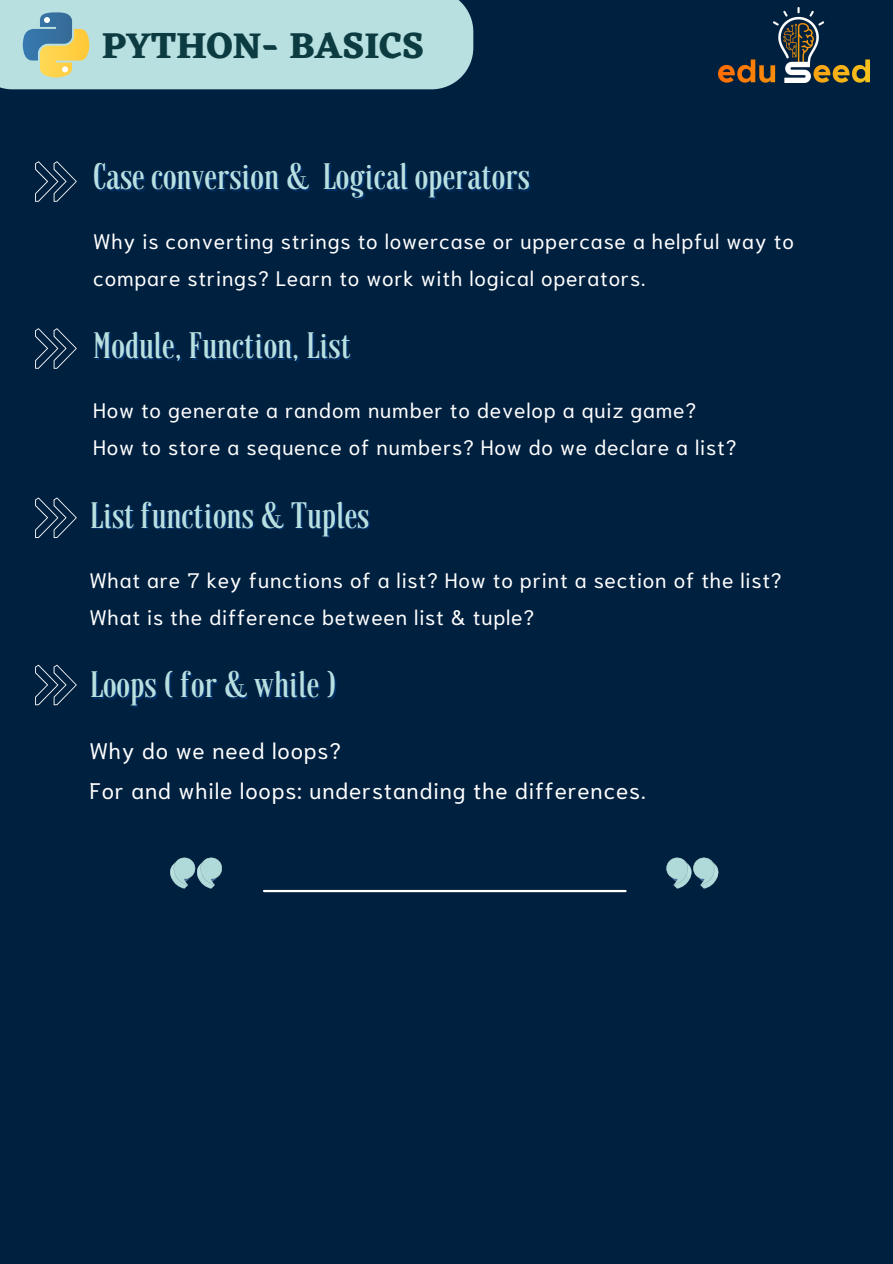
<style>
.page{position:relative;width:893px;height:1264px;background:#fff}
.page>*{position:absolute;margin:0;border:0;box-sizing:border-box;transform-origin:0 0}
.t1{font:700 37.2px "Eczar";color:#0c3c42}
.t2{font:36px "Granaina limpia";color:#b8e0e1}
.t3{font:22.5px "Niramit";letter-spacing:.04em;color:#fff}
.t4{font:21px/37.2px "Niramit";letter-spacing:.04em;color:#fff}
</style>
<div class="page">
<div style="left:0;top:0;width:892px;height:1263px;background:#00203f"></div>
<svg style="left:0;top:0;width:473px;height:89px;background:#b4d9d8"></svg>
<img style="left:718px;top:8px;width:151px;height:74px">
<hr style="left:264px;top:889px;width:361px;height:3px;background:#fff">
<svg style="left:666px;top:857px;width:52px;height:31px"></svg>
<svg style="left:170px;top:857px;width:51px;height:31px"></svg>
<svg style="left:35px;top:161px;width:42px;height:41px"></svg>
<svg style="left:35px;top:328px;width:42px;height:41px"></svg>
<svg style="left:35px;top:497px;width:42px;height:41px"></svg>
<svg style="left:35px;top:664px;width:42px;height:41px"></svg>
<p class="t1" style="left:102px;top:23px;width:324px">PYTHON- BASICS</p>
<p class="t2" style="left:93px;top:162px;width:438px">Case conversion &amp; Logical operators</p>
<p class="t4" style="left:93px;top:220px;width:702px">Why is converting strings to lowercase or uppercase a helpful way to compare strings? Learn to work with logical operators.</p>
<p class="t2" style="left:93px;top:331px;width:259px">Module, Function, List</p>
<p class="t4" style="left:93px;top:390px;width:604px">How to generate a random number to develop a quiz game?</p>
<p class="t4" style="left:93px;top:427px;width:644px">How to store a sequence of numbers? How do we declare a list?</p>
<p class="t2" style="left:89px;top:500px;width:281px">List functions &amp; Tuples</p>
<p class="t4" style="left:89px;top:559px;width:693px">What are 7 key functions of a list? How to print a section of the list?<br>What is the difference between list &amp; tuple?</p>
<p class="t2" style="left:89px;top:670px;width:249px">Loops ( for &amp; while )</p>
<p class="t3" style="left:89px;top:733px;width:253px">Why do we need loops?</p>
<p class="t3" style="left:89px;top:774px;width:557px">For and while loops: understanding the differences.</p>
</div>
